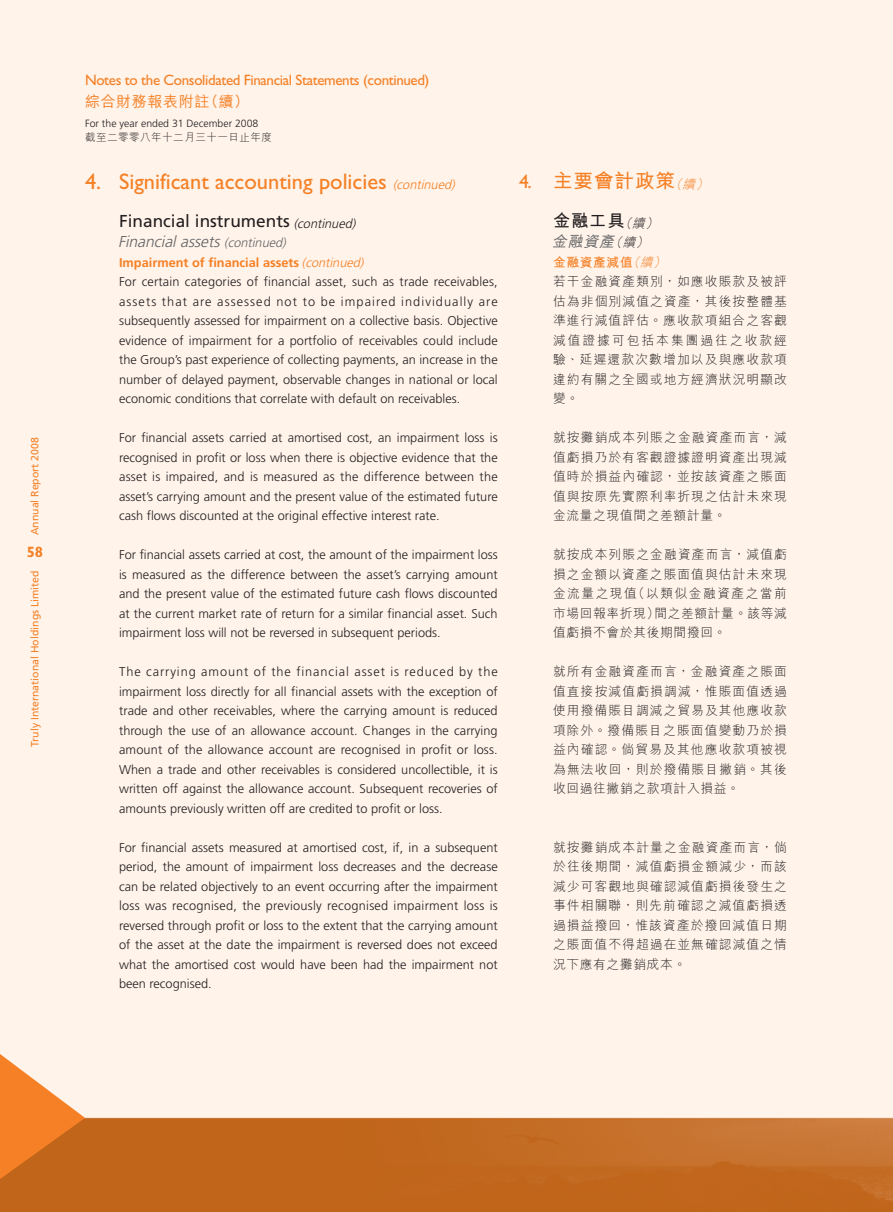
<style>
.page{position:relative;width:893px;height:1212px;background:#fff}
.page>*{position:absolute;margin:0;border:0;box-sizing:border-box;transform-origin:0 0}
.t1{font:22.5px "Gill Sans Std";color:#f58025}
.t2{font:19.5px "M Hei HK Bold E Ten B5 H";letter-spacing:.05em;color:#f58025}
.t3{font:17.25px "Frutiger LT Std";color:#231f20}
.t4{font:17.25px "M Hei HK Bold E Ten B5 H";color:#231f20}
.t5{font:italic 300 15.75px "Frutiger LT Std";color:#636466}
.t6{font:15px "Gill Sans Std";letter-spacing:-.025em;color:#f58025}
.t7{font:15px "M Hei HK Medium E Ten B5 H";letter-spacing:.04em;color:#f58025}
.t8{font:italic 15px "M Hei HK Medium E Ten B5 H";color:#636466}
.t9{font:700 15px "Gill Sans Std";color:#f58025}
.t10{font:300 12.75px/19.5px "Frutiger LT Std";color:#231f20;text-align:justify}
.t11{font:12.75px/19.5px "M Hei HK Light E Ten B5 H";letter-spacing:.085em;color:#231f20;text-align:justify}
.t12{font:12.75px "M Hei HK Bold E Ten B5 H";letter-spacing:.05em;color:#f58025}
.t13{font:10.5px "Frutiger LT Std";color:#f58025}
.t14{font:300 10.5px "Frutiger LT Std";color:#231f20}
.t15{font:10.5px "M Hei HK Light E Ten B5 H";letter-spacing:.05em;color:#231f20}
.s1{font-family:"Frutiger LT Std";font-weight:300;font-style:italic;font-size:12.75px}
.s2{font-weight:300;font-style:italic;font-size:12.75px}
.s3{font-size:12.75px}
.s4{font-weight:700;color:#f58025}
.s5{font-style:italic;color:#f58025}
.s6{font-family:"Gill Sans Std"}
.s7{font-family:"M Hei HK Light E Ten B5 H";font-style:italic;font-size:12.75px}
.s8{font-family:"M Hei HK Light E Ten B5 H";font-size:12.75px;color:#231f20}
.s9{font-family:"M Hei HK Light E Ten B5 H";font-style:italic}
</style>
<div class="page">
<img style="left:0;top:0;width:892px;height:1212px">
<svg style="left:0;top:1038px;width:85px;height:156px;background:#e89b5e"></svg>
<p class="t13" style="left:30px;top:535px;width:100px;rotate:-90deg">Annual Report 2008</p>
<p class="t9" style="left:27px;top:543px;width:18px">58</p>
<p class="t13" style="left:30px;top:747px;width:178px;rotate:-90deg">Truly International Holdings Limited</p>
<p class="t6" style="left:85px;top:74px;width:346px">Notes to the Consolidated Financial Statements (continued)</p>
<p class="t7" style="left:85px;top:96px;width:166px">綜合財務報表附註（續）</p>
<p class="t14" style="left:85px;top:119px;width:175px">For the year ended 31 December 2008</p>
<p class="t15" style="left:85px;top:133px;width:188px">截至二零零八年十二月三十一日止年度</p>
<h1 class="t1" style="left:85px;top:173px;width:374px">4. Significant accounting policies <span class="s1">(continued)</span></h1>
<h3 class="t3" style="left:119px;top:214px;width:240px">Financial instruments <span class="s2">(continued)</span></h3>
<p class="t5" style="left:118px;top:235px;width:172px">Financial assets <span class="s3">(continued)</span></p>
<p class="t10" style="left:119px;top:253px;width:380px;text-align:left"><span class="s4">Impairment of financial assets</span> <span class="s5">(continued)<br></span>For certain categories of financial asset, such as trade receivables, assets that are assessed not to be impaired individually are subsequently assessed for impairment on a collective basis. Objective evidence of impairment for a portfolio of receivables could include the Group’s past experience of collecting payments, an increase in the number of delayed payment, observable changes in national or local economic conditions that correlate with default on receivables.</p>
<p class="t10" style="left:119px;top:429px;width:380px">For financial assets carried at amortised cost, an impairment loss is recognised in profit or loss when there is objective evidence that the asset is impaired, and is measured as the difference between the asset’s carrying amount and the present value of the estimated future cash flows discounted at the original effective interest rate.</p>
<p class="t10" style="left:119px;top:546px;width:380px">For financial assets carried at cost, the amount of the impairment loss is measured as the difference between the asset’s carrying amount and the present value of the estimated future cash flows discounted at the current market rate of return for a similar financial asset. Such impairment loss will not be reversed in subsequent periods.</p>
<p class="t10" style="left:119px;top:663px;width:380px">The carrying amount of the financial asset is reduced by the impairment loss directly for all financial assets with the exception of trade and other receivables, where the carrying amount is reduced through the use of an allowance account. Changes in the carrying amount of the allowance account are recognised in profit or loss.<br>When a trade and other receivables is considered uncollectible, it is written off against the allowance account. Subsequent recoveries of amounts previously written off are credited to profit or loss.</p>
<p class="t10" style="left:119px;top:838px;width:380px">For financial assets measured at amortised cost, if, in a subsequent period, the amount of impairment loss decreases and the decrease can be related objectively to an event occurring after the impairment loss was recognised, the previously recognised impairment loss is reversed through profit or loss to the extent that the carrying amount of the asset at the date the impairment is reversed does not exceed what the amortised cost would have been had the impairment not been recognised.</p>
<h2 class="t2" style="left:519px;top:173px;width:194px"><span class="s6">4.</span> 主要會計政策<span class="s7">（續）</span></h2>
<h3 class="t4" style="left:553px;top:214px;width:109px">金融工具<span class="s7">（續）</span></h3>
<p class="t8" style="left:552px;top:235px;width:101px">金融資產<span class="s8">（續）</span></p>
<p class="t12" style="left:553px;top:257px;width:117px">金融資產減值<span class="s9">（續）</span></p>
<p class="t11" style="left:553px;top:273px;width:235px">若干金融資產類別，如應收賬款及被評估為非個別減值之資產，其後按整體基準進行減值評估。應收款項組合之客觀減值證據可包括本集團過往之收款經驗、延遲還款次數增加以及與應收款項違約有關之全國或地方經濟狀況明顯改變。</p>
<p class="t11" style="left:553px;top:429px;width:235px">就按攤銷成本列賬之金融資產而言，減值虧損乃於有客觀證據證明資產出現減值時於損益內確認，並按該資產之賬面值與按原先實際利率折現之估計未來現金流量之現值間之差額計量。</p>
<p class="t11" style="left:553px;top:546px;width:235px">就按成本列賬之金融資產而言，減值虧損之金額以資產之賬面值與估計未來現金流量之現值（以類似金融資產之當前市場回報率折現）間之差額計量。該等減值虧損不會於其後期間撥回。</p>
<p class="t11" style="left:553px;top:663px;width:235px">就所有金融資產而言，金融資產之賬面值直接按減值虧損調減，惟賬面值透過使用撥備賬目調減之貿易及其他應收款項除外。撥備賬目之賬面值變動乃於損益內確認。倘貿易及其他應收款項被視為無法收回，則於撥備賬目撇銷。其後收回過往撇銷之款項計入損益。</p>
<p class="t11" style="left:553px;top:839px;width:235px">就按攤銷成本計量之金融資產而言，倘於往後期間，減值虧損金額減少，而該減少可客觀地與確認減值虧損後發生之事件相關聯，則先前確認之減值虧損透過損益撥回，惟該資產於撥回減值日期之賬面值不得超過在並無確認減值之情況下應有之攤銷成本。</p>
</div>
